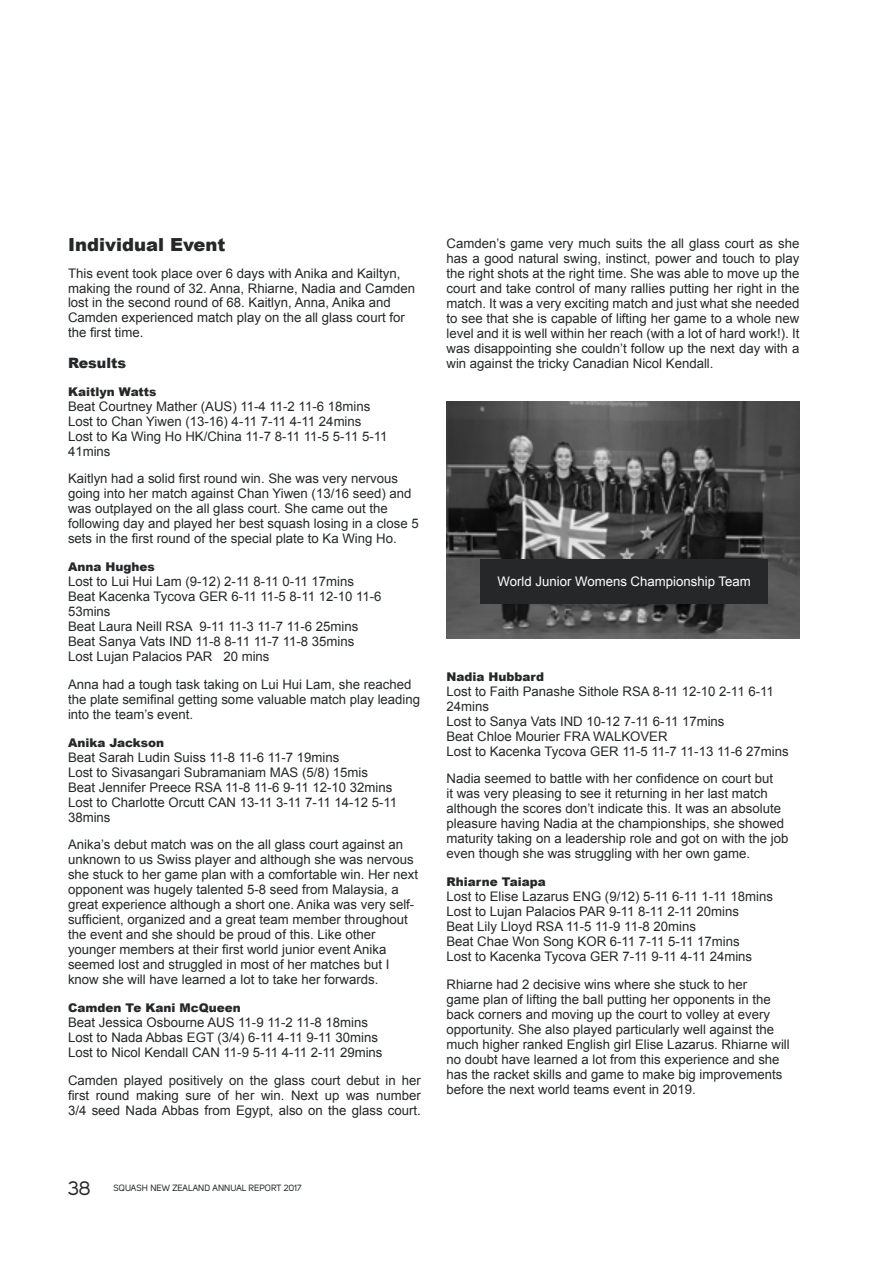
<style>
.page{position:relative;width:893px;height:1263px;background:#fff}
.page>*{position:absolute;margin:0;border:0;box-sizing:border-box;transform-origin:0 0}
.t1{font:900 18px "Arial";color:#252729}
.t2{font:900 14.25px "Arial";color:#252729}
.t3{font:13.2px/15px "Arial";color:#252729}
.t4{font:13.2px "Arial";color:#fff}
.t5{font:900 12px "Arial";color:#252729}
.t6{font:9px "Uni Sans Regular";color:#252729}
.s1{font-size:19.5px;color:#292829}
</style>
<div class="page">
<img style="left:446px;top:402px;width:353px;height:236px">
<div style="left:481px;top:559px;width:287px;height:45px;background:#252729"></div>
<h1 class="t1" style="left:68px;top:232px;width:159px">Individual Event</h1>
<p class="t3" style="left:68px;top:266px;width:349px">This event took place over 6 days with Anika and Kailtyn, making the round of 32. Anna, Rhiarne, Nadia and Camden lost in the second round of 68. Kaitlyn, Anna, Anika and Camden experienced match play on the all glass court for the first time.</p>
<p class="t2" style="left:68px;top:352px;width:60px">Results</p>
<p class="t5" style="left:68px;top:382px;width:90px">Kaitlyn Watts</p>
<p class="t3" style="left:68px;top:398px;width:321px">Beat Courtney Mather (AUS) 11-4 11-2 11-6 18mins Lost to Chan Yiwen (13-16) 4-11 7-11 4-11 24mins Lost to Ka Wing Ho HK/China 11-7 8-11 11-5 5-11 5-11<br>41mins</p>
<p class="t3" style="left:68px;top:471px;width:352px">Kaitlyn had a solid first round win. She was very nervous going into her match against Chan Yiwen (13/16 seed) and was outplayed on the all glass court. She came out the following day and played her best squash losing in a close 5 sets in the first round of the special plate to Ka Wing Ho.</p>
<p class="t5" style="left:68px;top:558px;width:88px">Anna Hughes</p>
<p class="t3" style="left:68px;top:574px;width:315px">Lost to Lui Hui Lam (9-12) 2-11 8-11 0-11 17mins Beat Kacenka Tycova GER 6-11 11-5 8-11 12-10 11-6<br>53mins<br>Beat Laura Neill RSA 9-11 11-3 11-7 11-6 25mins Beat Sanya Vats IND 11-8 8-11 11-7 11-8 35mins Lost Lujan Palacios PAR 20 mins</p>
<p class="t3" style="left:68px;top:677px;width:354px">Anna had a tough task taking on Lui Hui Lam, she reached the plate semifinal getting some valuable match play leading into the team’s event.</p>
<p class="t5" style="left:68px;top:733px;width:98px">Anika Jackson</p>
<p class="t3" style="left:68px;top:749px;width:331px">Beat Sarah Ludin Suiss 11-8 11-6 11-7 19mins<br>Lost to Sivasangari Subramaniam MAS (5/8) 15mis Beat Jennifer Preece RSA 11-8 11-6 9-11 12-10 32mins Lost to Charlotte Orcutt CAN 13-11 3-11 7-11 14-12 5-11<br>38mins</p>
<p class="t3" style="left:68px;top:837px;width:351px">Anika’s debut match was on the all glass court against an unknown to us Swiss player and although she was nervous she stuck to her game plan with a comfortable win. Her next opponent was hugely talented 5-8 seed from Malaysia, a great experience although a short one. Anika was very self&shy;sufficient, organized and a great team member throughout the event and she should be proud of this. Like other younger members at their first world junior event Anika seemed lost and struggled in most of her matches but I know she will have learned a lot to take her forwards.</p>
<p class="t5" style="left:68px;top:999px;width:174px">Camden Te Kani McQueen</p>
<p class="t3" style="left:68px;top:1015px;width:316px">Beat Jessica Osbourne AUS 11-9 11-2 11-8 18mins<br>Lost to Nada Abbas EGT (3/4) 6-11 4-11 9-11 30mins<br>Lost to Nicol Kendall CAN 11-9 5-11 4-11 2-11 29mins</p>
<p class="t3" style="left:68px;top:1073px;width:354px;text-align:justify">Camden played positively on the glass court debut in her first round making sure of her win. Next up was number 3/4 seed Nada Abbas from Egypt, also on the glass court.</p>
<p class="t6" style="left:68px;top:1182px;width:235px"><span class="s1">38</span> SQUASH NEW ZEALAND ANNUAL REPORT 2017</p>
<p class="t3" style="left:446px;top:236px;width:354px;text-align:justify">Camden’s game very much suits the all glass court as she has a good natural swing, instinct, power and touch to play the right shots at the right time. She was able to move up the court and take control of many rallies putting her right in the match. It was a very exciting match and just what she needed to see that she is capable of lifting her game to a whole new level and it is well within her reach (with a lot of hard work!). It was disappointing she couldn’t follow up the next day with a win against the tricky Canadian Nicol Kendall.</p>
<p class="t4" style="left:498px;top:572px;width:255px">World Junior Womens Championship Team</p>
<p class="t5" style="left:446px;top:667px;width:99px">Nadia Hubbard</p>
<p class="t3" style="left:446px;top:683px;width:344px">Lost to Faith Panashe Sithole RSA 8-11 12-10 2-11 6-11<br>24mins<br>Lost to Sanya Vats IND 10-12 7-11 6-11 17mins<br>Beat Chloe Mourier FRA WALKOVER<br>Lost to Kacenka Tycova GER 11-5 11-7 11-13 11-6 27mins</p>
<p class="t3" style="left:446px;top:771px;width:343px">Nadia seemed to battle with her confidence on court but<br>it was very pleasing to see it returning in her last match although the scores don’t indicate this. It was an absolute pleasure having Nadia at the championships, she showed maturity taking on a leadership role and got on with the job even though she was struggling with her own game.</p>
<p class="t5" style="left:446px;top:873px;width:101px">Rhiarne Taiapa</p>
<p class="t3" style="left:446px;top:889px;width:328px">Lost to Elise Lazarus ENG (9/12) 5-11 6-11 1-11 18mins Lost to Lujan Palacios PAR 9-11 8-11 2-11 20mins<br>Beat Lily Lloyd RSA 11-5 11-9 11-8 20mins<br>Beat Chae Won Song KOR 6-11 7-11 5-11 17mins<br>Lost to Kacenka Tycova GER 7-11 9-11 4-11 24mins</p>
<p class="t3" style="left:446px;top:977px;width:345px">Rhiarne had 2 decisive wins where she stuck to her<br>game plan of lifting the ball putting her opponents in the back corners and moving up the court to volley at every opportunity. She also played particularly well against the much higher ranked English girl Elise Lazarus. Rhiarne will no doubt have learned a lot from this experience and she has the racket skills and game to make big improvements before the next world teams event in 2019.</p>
</div>
